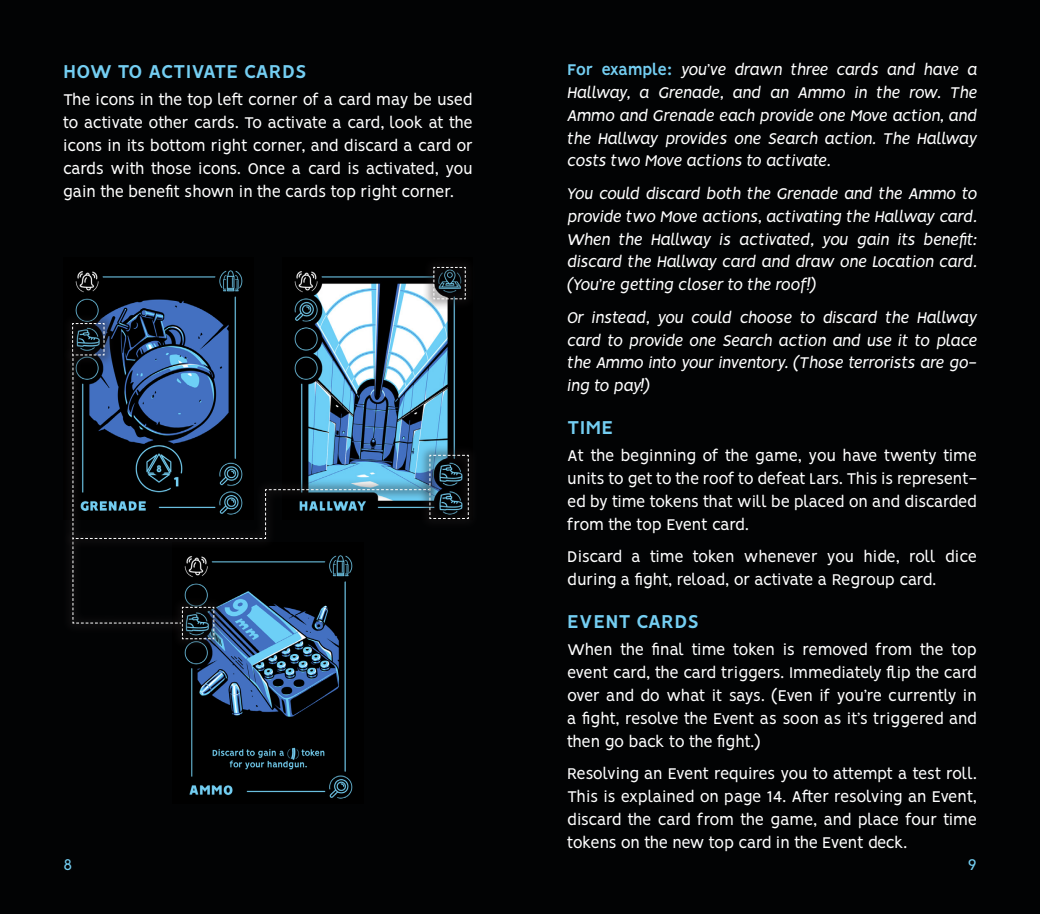
<style>
.page{position:relative;width:1040px;height:914px;background:#020304}
.page>*{position:absolute;margin:0;border:0;box-sizing:border-box;transform-origin:0 0}
.Heading{font:700 21px "Vision";letter-spacing:-.03em;color:#74cef2}
.Heading-2{font:700 21px "Vision";color:#74cef2}
.Body{font:17.5px/22.8px "Vision";letter-spacing:-.03em;color:#fff;text-align:justify}
.Body-2{font:italic 17.5px/22.8px "Vision";color:#fff;text-align:justify}
.t1{font:17.5px "Vision";color:#74cef2}
.s1{font-weight:700;font-style:normal;color:#74cef2}
</style>
<div class="page">
<img style="left:75px;top:270px;width:168px;height:52px">
<div style="left:61px;top:311px;width:55px;height:56px;background:#231f20;opacity:.4"></div>
<img style="left:294px;top:271px;width:161px;height:51px">
<div style="left:422px;top:255px;width:55px;height:56px;background:#231f20;opacity:.4"></div>
<svg style="left:433px;top:266px;width:33px;height:34px"></svg>
<img style="left:184px;top:639px;width:169px;height:160px">
<div style="left:170px;top:595px;width:56px;height:56px;background:#231f20;opacity:.4"></div>
<div style="left:61px;top:344px;width:131px;height:291px;background:#050506"></div>
<svg style="left:72px;top:322px;width:397px;height:317px"></svg>
<p class="Heading" style="left:63px;top:59px;width:245px">HOW TO ACTIVATE CARDS</p>
<p class="Body" style="left:63px;top:90px;width:411px">The icons in the top left corner of a card may be used to activate other cards. To activate a card, look at the icons in its bottom right corner, and discard a card or cards with those icons. Once a card is activated, you gain the benefit shown in the cards top right corner.</p>
<p class="Body-2" style="left:567px;top:58px;width:411px"><span class="s1">For example:</span> you’ve drawn three cards and have a Hallway, a Grenade, and an Ammo in the row. The Ammo and Grenade each provide one Move action, and the Hallway provides one Search action. The Hallway costs two Move actions to activate.</p>
<p class="Body-2" style="left:567px;top:182px;width:411px">You could discard both the Grenade and the Ammo to provide two Move actions, activating the Hallway card.<br>When the Hallway is activated, you gain its benefit: discard the Hallway card and draw one Location card. (You’re getting closer to the roof!)</p>
<p class="Body-2" style="left:567px;top:306px;width:411px">Or instead, you could choose to discard the Hallway card to provide one Search action and use it to place the Ammo into your inventory. (Those terrorists are go&shy;ing to pay!)</p>
<p class="Heading-2" style="left:567px;top:414px;width:48px">TIME</p>
<p class="Body" style="left:567px;top:446px;width:411px">At the beginning of the game, you have twenty time units to get to the roof to defeat Lars. This is represent&shy;ed by time tokens that will be placed on and discarded from the top Event card.</p>
<p class="Body" style="left:567px;top:547px;width:411px">Discard a time token whenever you hide, roll dice during a fight, reload, or activate a Regroup card.</p>
<p class="Heading-2" style="left:567px;top:608px;width:133px">EVENT CARDS</p>
<p class="Body" style="left:567px;top:640px;width:411px">When the final time token is removed from the top event card, the card triggers. Immediately flip the card over and do what it says. (Even if you’re currently in a fight, resolve the Event as soon as it’s triggered and then go back to the fight.)</p>
<p class="Body" style="left:567px;top:764px;width:411px">Resolving an Event requires you to attempt a test roll.<br>This is explained on page 14. After resolving an Event, discard the card from the game, and place four time tokens on the new top card in the Event deck.</p>
<p class="t1" style="left:63px;top:854px;width:11px">8</p>
<p class="t1" style="left:967px;top:854px;width:11px">9</p>
</div>
